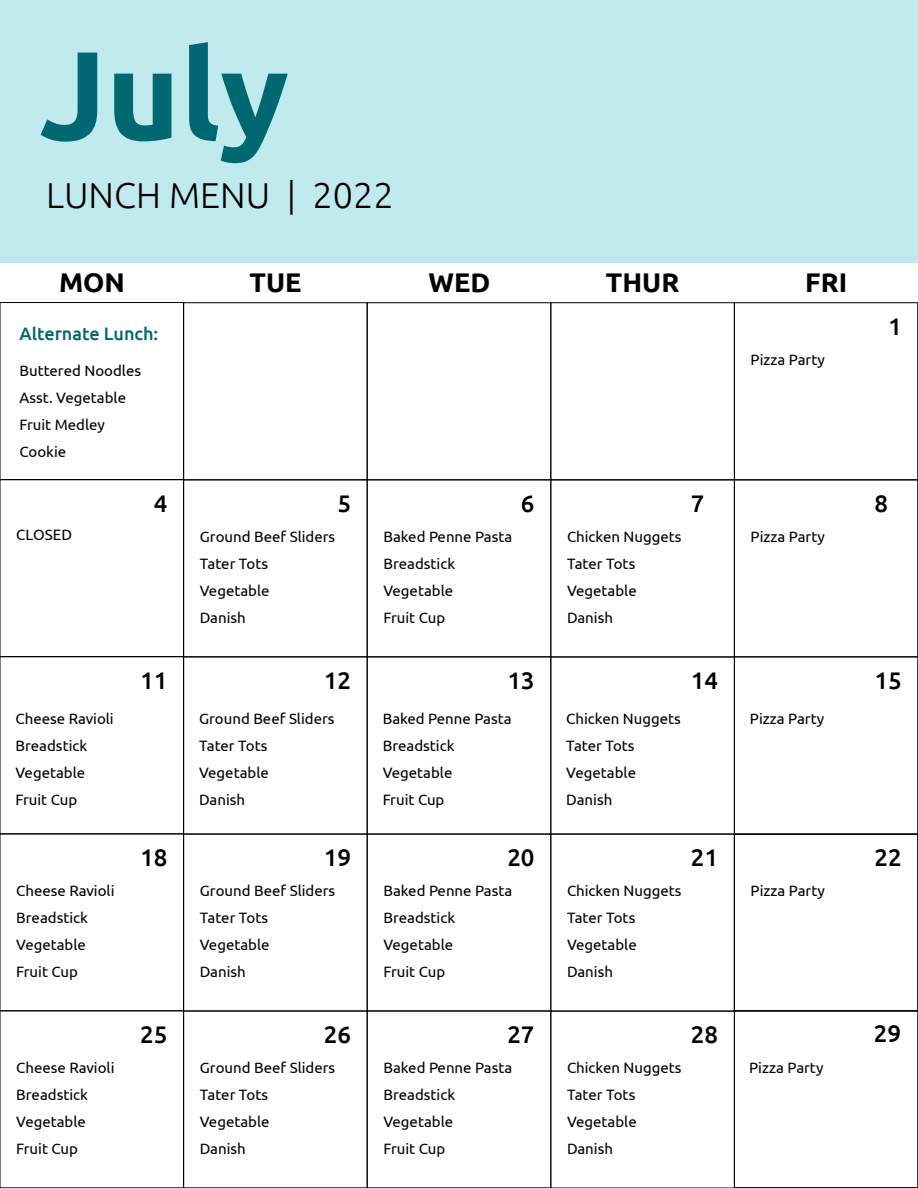
<style>
.page{position:relative;width:918px;height:1188px;background:#fff}
.page>*{position:absolute;margin:0;border:0;box-sizing:border-box;transform-origin:0 0}
.t1{font:700 126px "Ubuntu";color:#006870}
.t2{font:300 36px "Ubuntu";color:#000}
.t3{font:700 27px "Ubuntu";color:#000}
.t4{font:500 24px "Ubuntu";color:#000}
.t5{font:500 18px "Ubuntu";color:#006770}
.t6{font:15px/27px "Ubuntu";color:#000}
</style>
<div class="page">
<div style="left:0;top:0;width:918px;height:263px;background:#c0eaee"></div>
<div style="left:734px;top:303px;width:184px;height:177px;border:1px solid #000"></div>
<div style="left:367px;top:303px;width:184px;height:177px;border:1px solid #000"></div>
<div style="left:551px;top:303px;width:184px;height:177px;border:1px solid #000"></div>
<div style="left:0;top:302px;width:184px;height:178px;border:1px solid #000"></div>
<div style="left:734px;top:657px;width:184px;height:177px;border:1px solid #000"></div>
<div style="left:367px;top:657px;width:184px;height:177px;border:1px solid #000"></div>
<div style="left:0;top:657px;width:184px;height:177px;border:1px solid #000"></div>
<div style="left:734px;top:480px;width:184px;height:177px;border:1px solid #000"></div>
<div style="left:367px;top:480px;width:184px;height:177px;border:1px solid #000"></div>
<div style="left:0;top:480px;width:184px;height:177px;border:1px solid #000"></div>
<div style="left:734px;top:1011px;width:184px;height:177px;border:1px solid #000"></div>
<div style="left:0;top:834px;width:184px;height:177px;border:1px solid #000"></div>
<div style="left:551px;top:480px;width:184px;height:177px;border:1px solid #000"></div>
<div style="left:734px;top:834px;width:184px;height:177px;border:1px solid #000"></div>
<div style="left:367px;top:834px;width:184px;height:177px;border:1px solid #000"></div>
<div style="left:551px;top:834px;width:184px;height:177px;border:1px solid #000"></div>
<div style="left:367px;top:1011px;width:184px;height:177px;border:1px solid #000"></div>
<div style="left:551px;top:1011px;width:184px;height:177px;border:1px solid #000"></div>
<svg style="left:917px;top:303px;width:1px;height:885px"></svg>
<h1 class="t1" style="left:39px;top:19px;width:251px">July</h1>
<h2 class="t2" style="left:46px;top:180px;width:349px">LUNCH MENU | 2022</h2>
<h3 class="t3" style="left:59px;top:271px;width:67px">MON</h3>
<h3 class="t3" style="left:250px;top:271px;width:54px">TUE</h3>
<h3 class="t3" style="left:428px;top:271px;width:63px">WED</h3>
<h3 class="t3" style="left:606px;top:271px;width:75px">THUR</h3>
<h3 class="t3" style="left:805px;top:271px;width:44px">FRI</h3>
<p class="t5" style="left:19px;top:326px;width:140px">Alternate Lunch:</p>
<p class="t6" style="left:19px;top:358px;width:123px">Buttered Noodles<br>Asst. Vegetable<br>Fruit Medley<br>Cookie</p>
<p class="t6" style="left:16px;top:521px;width:57px">CLOSED</p>
<h3 class="t4" style="left:154px;top:488px;width:15px">4</h3>
<h3 class="t4" style="left:337px;top:488px;width:15px">5</h3>
<p class="t6" style="left:200px;top:524px;width:137px">Ground Beef Sliders<br>Tater Tots<br>Vegetable<br>Danish</p>
<p class="t6" style="left:383px;top:524px;width:130px">Baked Penne Pasta<br>Breadstick<br>Vegetable<br>Fruit Cup</p>
<h3 class="t4" style="left:521px;top:488px;width:15px">6</h3>
<p class="t6" style="left:567px;top:524px;width:116px">Chicken Nuggets<br>Tater Tots<br>Vegetable<br>Danish</p>
<h3 class="t4" style="left:691px;top:488px;width:15px">7</h3>
<p class="t6" style="left:751px;top:347px;width:76px">Pizza Party</p>
<p class="t6" style="left:751px;top:524px;width:76px">Pizza Party</p>
<h3 class="t4" style="left:888px;top:311px;width:15px">1</h3>
<h3 class="t4" style="left:875px;top:488px;width:15px">8</h3>
<h3 class="t4" style="left:140px;top:665px;width:29px">11</h3>
<h3 class="t4" style="left:324px;top:665px;width:29px">12</h3>
<h3 class="t4" style="left:507px;top:665px;width:29px">13</h3>
<h3 class="t4" style="left:691px;top:665px;width:29px">14</h3>
<h3 class="t4" style="left:874px;top:665px;width:29px">15</h3>
<p class="t6" style="left:15px;top:706px;width:100px">Cheese Ravioli<br>Breadstick<br>Vegetable<br>Fruit Cup</p>
<p class="t6" style="left:383px;top:706px;width:130px">Baked Penne Pasta</p>
<p class="t6" style="left:750px;top:706px;width:76px">Pizza Party</p>
<p class="t6" style="left:199px;top:706px;width:137px">Ground Beef Sliders<br>Tater Tots<br>Vegetable<br>Danish</p>
<p class="t6" style="left:566px;top:706px;width:116px">Chicken Nuggets<br>Tater Tots<br>Vegetable<br>Danish</p>
<p class="t6" style="left:383px;top:733px;width:73px">Breadstick<br>Vegetable<br>Fruit Cup</p>
<p class="t6" style="left:16px;top:878px;width:100px">Cheese Ravioli<br>Breadstick<br>Vegetable<br>Fruit Cup</p>
<p class="t6" style="left:16px;top:1055px;width:100px">Cheese Ravioli<br>Breadstick<br>Vegetable<br>Fruit Cup</p>
<h3 class="t4" style="left:140px;top:842px;width:29px">18</h3>
<h3 class="t4" style="left:140px;top:1019px;width:29px">25</h3>
<h3 class="t4" style="left:324px;top:842px;width:29px">19</h3>
<p class="t6" style="left:200px;top:878px;width:137px">Ground Beef Sliders<br>Tater Tots<br>Vegetable<br>Danish</p>
<h3 class="t4" style="left:324px;top:1019px;width:29px">26</h3>
<p class="t6" style="left:200px;top:1055px;width:137px">Ground Beef Sliders<br>Tater Tots<br>Vegetable<br>Danish</p>
<h3 class="t4" style="left:507px;top:842px;width:29px">20</h3>
<p class="t6" style="left:383px;top:878px;width:130px">Baked Penne Pasta<br>Breadstick<br>Vegetable<br>Fruit Cup</p>
<h3 class="t4" style="left:507px;top:1019px;width:29px">27</h3>
<p class="t6" style="left:383px;top:1055px;width:130px">Baked Penne Pasta<br>Breadstick<br>Vegetable<br>Fruit Cup</p>
<p class="t6" style="left:567px;top:878px;width:116px">Chicken Nuggets<br>Tater Tots<br>Vegetable<br>Danish</p>
<h3 class="t4" style="left:691px;top:842px;width:29px">21</h3>
<h3 class="t4" style="left:691px;top:1019px;width:29px">28</h3>
<p class="t6" style="left:751px;top:878px;width:76px">Pizza Party</p>
<p class="t6" style="left:567px;top:1055px;width:116px">Chicken Nuggets<br>Tater Tots<br>Vegetable<br>Danish</p>
<p class="t6" style="left:749px;top:1055px;width:76px">Pizza Party</p>
<h3 class="t4" style="left:874px;top:842px;width:29px">22</h3>
<h3 class="t4" style="left:874px;top:1018px;width:29px">29</h3>
</div>
